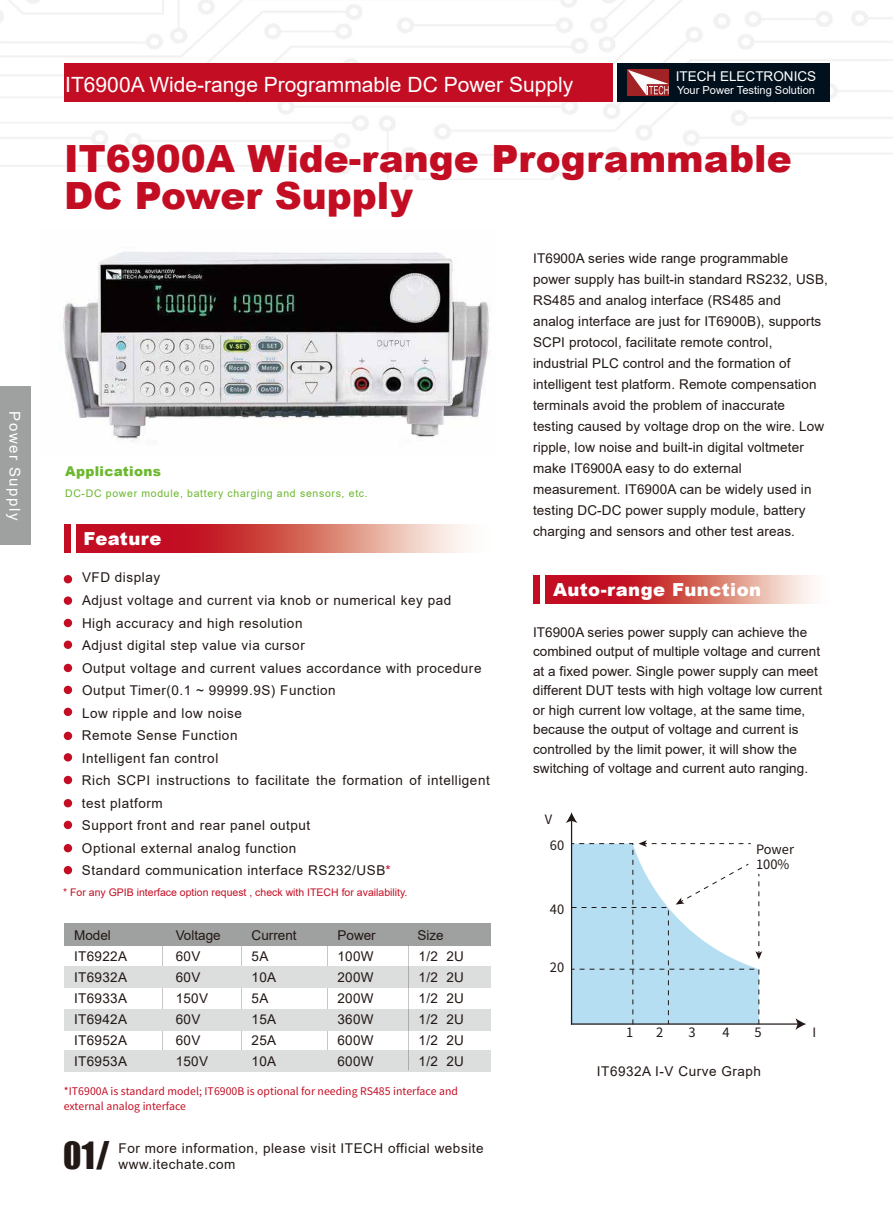
<style>
.page{position:relative;width:893px;height:1212px;background:#fff}
.page>*{position:absolute;margin:0;border:0;box-sizing:border-box;transform-origin:0 0}
.t1{font:900 37.5px/37.5px "Arial";color:#c30d23}
.t2{font:34.5px "Impact";color:#221815}
.t3{font:21px "Arial";color:#fff}
.t4{font:900 18px "Arial";letter-spacing:.025em;color:#fff}
.t5{font:15px "Arial";letter-spacing:.1em;color:#fff}
.t6{font:13.5px/21px "Arial";letter-spacing:.01em;color:#221815}
.t7{font:13.5px/22.5px "Arial";letter-spacing:.04em;color:#221815}
.t8{font:13.5px "Arial";color:#fff}
.t9{font:900 13.5px "Arial";letter-spacing:.025em;color:#6bb82d}
.t10{font:12.9px/15.5px "Source Han Sans CN";color:#221815}
.t11{font:11.1px "Arial";color:#fff}
.t12{font:10.5px/15px "Source Han Sans CN";letter-spacing:.005em;color:#c30d23}
.t13{font:10.5px "Arial";color:#c30d23}
.t14{font:10.5px "Arial";letter-spacing:.065em;color:#6bb82d}
.s1{color:#c30d23}
</style>
<div class="page">
<img style="left:63px;top:252px;width:426px;height:190px">
<img style="left:0;top:0;width:892px;height:180px">
<div style="left:616px;top:64px;width:213px;height:38px;background:#00101d"></div>
<svg style="left:627px;top:70px;width:42px;height:26px"></svg>
<div style="left:64px;top:64px;width:548px;height:38px;background:#c30d23"></div>
<div style="left:64px;top:575px;width:8px;height:8px;background:#c30d23;border-radius:50%"></div>
<div style="left:64px;top:596px;width:8px;height:9px;background:#c30d23;border-radius:50%"></div>
<div style="left:64px;top:619px;width:8px;height:8px;background:#c30d23;border-radius:50%"></div>
<div style="left:64px;top:640px;width:8px;height:9px;background:#c30d23;border-radius:50%"></div>
<div style="left:64px;top:664px;width:8px;height:8px;background:#c30d23;border-radius:50%"></div>
<div style="left:64px;top:686px;width:8px;height:8px;background:#c30d23;border-radius:50%"></div>
<div style="left:64px;top:708px;width:8px;height:8px;background:#c30d23;border-radius:50%"></div>
<div style="left:64px;top:732px;width:8px;height:8px;background:#c30d23;border-radius:50%"></div>
<div style="left:64px;top:753px;width:8px;height:8px;background:#c30d23;border-radius:50%"></div>
<div style="left:64px;top:776px;width:8px;height:8px;background:#c30d23;border-radius:50%"></div>
<div style="left:64px;top:799px;width:8px;height:8px;background:#c30d23;border-radius:50%"></div>
<div style="left:64px;top:844px;width:8px;height:8px;background:#c30d23;border-radius:50%"></div>
<div style="left:64px;top:821px;width:8px;height:8px;background:#c30d23;border-radius:50%"></div>
<div style="left:64px;top:866px;width:8px;height:8px;background:#c30d23;border-radius:50%"></div>
<div style="left:64px;top:524px;width:6px;height:28px;background:#c30d23"></div>
<svg style="left:76px;top:524px;width:391px;height:28px;background:#d55f60"></svg>
<div style="left:533px;top:575px;width:7px;height:29px;background:#c30d23"></div>
<svg style="left:546px;top:575px;width:267px;height:29px;background:#d45f60"></svg>
<div style="left:64px;top:1009px;width:426px;height:22px;background:#dcdddd"></div>
<div style="left:64px;top:966px;width:426px;height:22px;background:#dcdddd"></div>
<div style="left:64px;top:1050px;width:426px;height:22px;background:#dcdddd"></div>
<div style="left:64px;top:923px;width:426px;height:22px;background:#9fa0a0"></div>
<hr style="left:571px;top:820px;width:1px;height:204px;background:#221815">
<svg style="left:565px;top:812px;width:12px;height:11px"></svg>
<hr style="left:570px;top:1023px;width:228px;height:2px;background:#221815">
<svg style="left:795px;top:1018px;width:11px;height:12px"></svg>
<svg style="left:570px;top:840px;width:192px;height:185px"></svg>
<div style="left:0;top:386px;width:30px;height:159px;background:#9fa0a0"></div>
<p class="t5" style="left:25px;top:411px;width:110px;rotate:90deg">Power Supply</p>
<p class="t8" style="left:675px;top:67px;width:142px">ITECH ELECTRONICS</p>
<p class="t3" style="left:65px;top:70px;width:509px">IT6900A Wide-range Programmable DC Power Supply</p>
<p class="t11" style="left:677px;top:82px;width:139px">Your Power Testing Solution</p>
<p class="t1" style="left:64px;top:138px;width:729px">IT6900A Wide-range Programmable<br>DC Power Supply</p>
<p class="t9" style="left:65px;top:462px;width:97px">Applications</p>
<p class="t14" style="left:65px;top:486px;width:304px">DC-DC power module, battery charging and sensors, etc.</p>
<p class="t4" style="left:84px;top:525px;width:79px">Feature</p>
<p class="t7" style="left:82px;top:566px;width:409px">VFD display<br>Adjust voltage and current via knob or numerical key pad<br>High accuracy and high resolution<br>Adjust digital step value via cursor<br>Output voltage and current values accordance with procedure Output Timer(0.1 ~ 99999.9S) Function<br>Low ripple and low noise<br>Remote Sense Function<br>Intelligent fan control<br>Rich SCPI instructions to facilitate the formation of intelligent test platform<br>Support front and rear panel output<br>Optional external analog function<br>Standard communication interface RS232/USB<span class="s1">*</span></p>
<p class="t13" style="left:63px;top:885px;width:346px">* For any GPIB interface option request , check with ITECH for availability.</p>
<p class="t6" style="left:74px;top:924px;width:38px">Model</p>
<p class="t6" style="left:176px;top:924px;width:47px">Voltage</p>
<p class="t6" style="left:251px;top:924px;width:47px">Current</p>
<p class="t6" style="left:337px;top:924px;width:40px">Power</p>
<p class="t6" style="left:417px;top:924px;width:28px">Size</p>
<p class="t6" style="left:74px;top:945px;width:54px;text-align:justify">IT6922A IT6932A IT6933A IT6942A IT6952A IT6953A</p>
<p class="t6" style="left:337px;top:945px;width:38px;text-align:justify">100W 200W 200W 360W 600W 600W</p>
<p class="t6" style="left:418px;top:945px;width:47px;text-align:justify">1/2 2U 1/2 2U 1/2 2U 1/2 2U 1/2 2U 1/2 2U</p>
<p class="t6" style="left:176px;top:945px;width:34px">60V<br>60V<br>150V<br>60V<br>60V<br>150V</p>
<p class="t6" style="left:251px;top:945px;width:26px">5A<br>10A<br>5A<br>15A<br>25A<br>10A</p>
<p class="t12" style="left:64px;top:1084px;width:395px">*IT6900A is standard model; IT6900B is optional for needing RS485 interface and external analog interface</p>
<p class="t2" style="left:63px;top:1128px;width:48px">01/</p>
<p class="t7" style="left:118px;top:1139px;width:366px;line-height:16.5px">For more information, please visit ITECH official website www.itechate.com</p>
<p class="t6" style="left:533px;top:248px;width:296px">IT6900A series wide range programmable power supply has built-in standard RS232, USB, RS485 and analog interface (RS485 and<br>analog interface are just for IT6900B), supports SCPI protocol, facilitate remote control, industrial PLC control and the formation of intelligent test platform. Remote compensation terminals avoid the problem of inaccurate testing caused by voltage drop on the wire. Low ripple, low noise and built-in digital voltmeter make IT6900A easy to do external measurement. IT6900A can be widely used in testing DC-DC power supply module, battery charging and sensors and other test areas.</p>
<p class="t4" style="left:553px;top:577px;width:209px">Auto-range Function</p>
<p class="t6" style="left:533px;top:622px;width:290px;line-height:19.5px">IT6900A series power supply can achieve the combined output of multiple voltage and current at a fixed power. Single power supply can meet different DUT tests with high voltage low current or high current low voltage, at the same time, because the output of voltage and current is controlled by the limit power, it will show the switching of voltage and current auto ranging.</p>
<p class="t10" style="left:544px;top:812px;width:9px">V</p>
<p class="t10" style="left:550px;top:837px;width:16px">60</p>
<p class="t10" style="left:550px;top:901px;width:16px">40</p>
<p class="t10" style="left:550px;top:960px;width:16px">20</p>
<p class="t10" style="left:756px;top:841px;width:40px">Power<br>100%</p>
<p class="t10" style="left:626px;top:1025px;width:9px">1</p>
<p class="t10" style="left:656px;top:1025px;width:9px">2</p>
<p class="t10" style="left:688px;top:1025px;width:9px">3</p>
<p class="t10" style="left:722px;top:1025px;width:9px">4</p>
<p class="t10" style="left:754px;top:1025px;width:9px">5</p>
<p class="t10" style="left:812px;top:1025px;width:5px">I</p>
<p class="t7" style="left:596px;top:1060px;width:166px">IT6932A I-V Curve Graph</p>
</div>
